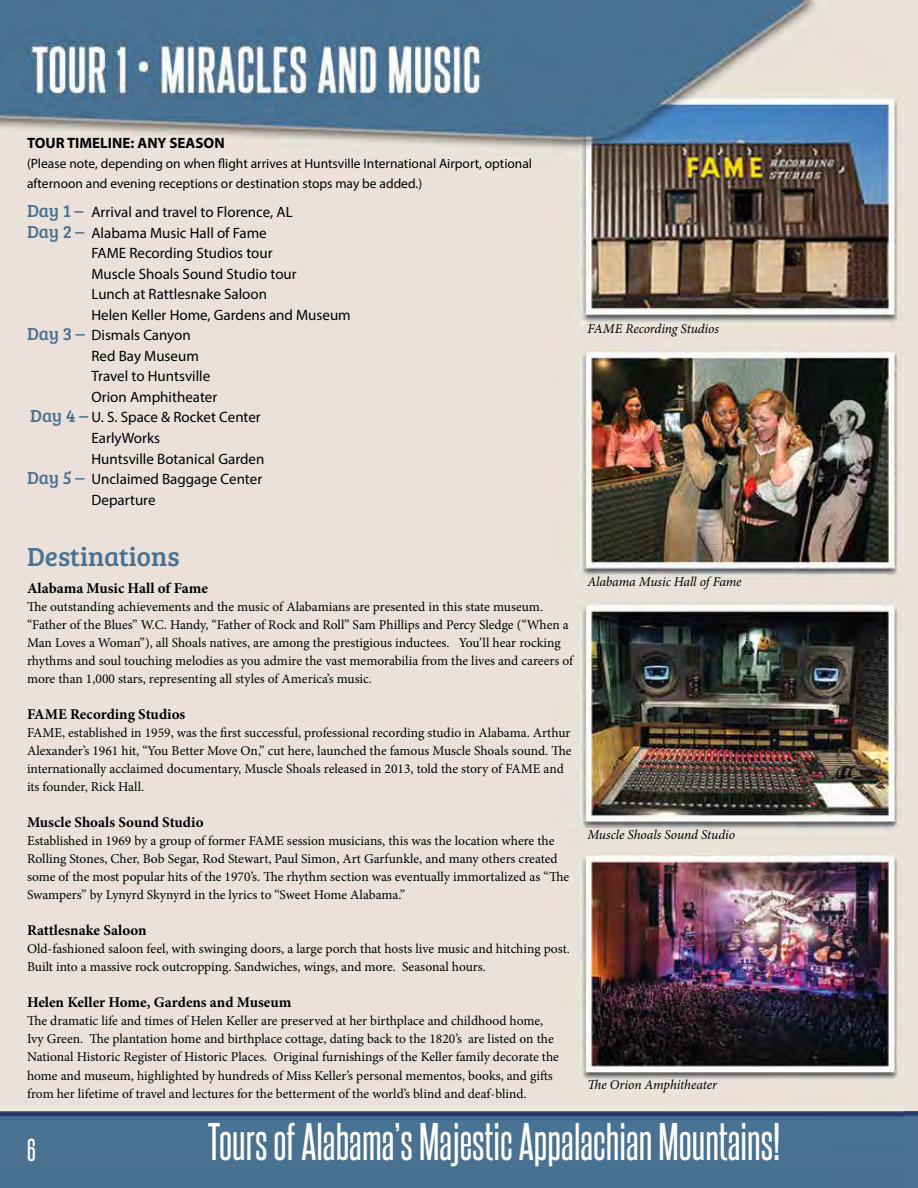
<style>
.page{position:relative;width:918px;height:1188px;background:#fff}
.page>*{position:absolute;margin:0;border:0;box-sizing:border-box;transform-origin:0 0}
.t1{font:45px "Steelfish Rg";color:#fff}
.t2{font:27px "Bree Serif";color:#497292}
.t3{font:27px "Steelfish Rg";color:#fff}
.t4{font:15px "Myriad Pro";color:#000}
.t5{font:700 15px "Minion Pro";color:#000}
.t6{font:700 15px "Myriad Pro";color:#000}
.t7{font:13.5px/18px "Minion Pro";letter-spacing:-.005em;color:#000}
.t8{font:13.5px/20.2px "Myriad Pro";color:#000}
.t9{font:italic 13.5px "Minion Pro";letter-spacing:-.01em;color:#000}
.s1{font-family:"Bree Serif";font-size:18px;color:#497292}
</style>
<div class="page">
<img style="left:0;top:0;width:904px;height:1188px">
<div style="left:904px;top:0;width:14px;height:1188px;background:#e9e3d9"></div>
<p class="t6" style="left:27px;top:133px;width:199px">TOUR TIMELINE: ANY SEASON</p>
<p class="t8" style="left:27px;top:153px;width:507px">(Please note, depending on when flight arrives at Huntsville International Airport, optional afternoon and evening receptions or destination stops may be added.)</p>
<p class="t4" style="left:27px;top:203px;width:267px"><span class="s1">Day 1 –</span> Arrival and travel to Florence, AL</p>
<p class="t4" style="left:27px;top:223px;width:241px"><span class="s1">Day 2 –</span> Alabama Music Hall of Fame</p>
<p class="t4" style="left:91px;top:244px;width:183px">FAME Recording Studios tour</p>
<p class="t4" style="left:91px;top:264px;width:207px">Muscle Shoals Sound Studio tour</p>
<p class="t4" style="left:91px;top:285px;width:177px">Lunch at Rattlesnake Saloon</p>
<p class="t4" style="left:91px;top:305px;width:261px">Helen Keller Home, Gardens and Museum</p>
<p class="t4" style="left:27px;top:326px;width:165px"><span class="s1">Day 3 –</span> Dismals Canyon</p>
<p class="t4" style="left:92px;top:347px;width:109px">Red Bay Museum</p>
<p class="t4" style="left:92px;top:367px;width:120px">Travel to Huntsville</p>
<p class="t4" style="left:92px;top:388px;width:127px">Orion Amphitheater</p>
<p class="t4" style="left:30px;top:408px;width:232px"><span class="s1">Day 4 –</span> U. S. Space &amp; Rocket Center</p>
<p class="t4" style="left:92px;top:429px;width:70px">EarlyWorks</p>
<p class="t4" style="left:92px;top:449px;width:174px">Huntsville Botanical Garden</p>
<p class="t4" style="left:27px;top:470px;width:237px"><span class="s1">Day 5 –</span> Unclaimed Baggage Center</p>
<p class="t4" style="left:92px;top:490px;width:66px">Departure</p>
<p class="t9" style="left:588px;top:320px;width:133px">FAME Recording Studios</p>
<h2 class="t2" style="left:27px;top:537px;width:154px">Destinations</h2>
<p class="t5" style="left:27px;top:578px;width:183px">Alabama Music Hall of Fame</p>
<p class="t7" style="left:27px;top:598px;width:548px">The outstanding achievements and the music of Alabamians are presented in this state museum. “Father of the Blues” W.C. Handy, “Father of Rock and Roll” Sam Phillips and Percy Sledge (“When a Man Loves a Woman”), all Shoals natives, are among the prestigious inductees. You’ll hear rocking rhythms and soul touching melodies as you admire the vast memorabilia from the lives and careers of more than 1,000 stars, representing all styles of America’s music.</p>
<p class="t5" style="left:27px;top:704px;width:160px">FAME Recording Studios</p>
<p class="t7" style="left:27px;top:724px;width:546px">FAME, established in 1959, was the first successful, professional recording studio in Alabama. Arthur Alexander’s 1961 hit, “You Better Move On,” cut here, launched the famous Muscle Shoals sound. The internationally acclaimed documentary, Muscle Shoals released in 2013, told the story of FAME and its founder, Rick Hall.</p>
<p class="t5" style="left:27px;top:812px;width:178px">Muscle Shoals Sound Studio</p>
<p class="t7" style="left:27px;top:832px;width:544px">Established in 1969 by a group of former FAME session musicians, this was the location where the Rolling Stones, Cher, Bob Segar, Rod Stewart, Paul Simon, Art Garfunkle, and many others created some of the most popular hits of the 1970’s. The rhythm section was eventually immortalized as “The Swampers” by Lynyrd Skynyrd in the lyrics to “Sweet Home Alabama.”</p>
<p class="t5" style="left:27px;top:920px;width:121px">Rattlesnake Saloon</p>
<p class="t7" style="left:27px;top:940px;width:544px">Old-fashioned saloon feel, with swinging doors, a large porch that hosts live music and hitching post.<br>Built into a massive rock outcropping. Sandwiches, wings, and more. Seasonal hours.</p>
<p class="t5" style="left:27px;top:992px;width:266px">Helen Keller Home, Gardens and Museum</p>
<p class="t7" style="left:27px;top:1012px;width:533px">The dramatic life and times of Helen Keller are preserved at her birthplace and childhood home, Ivy Green. The plantation home and birthplace cottage, dating back to the 1820’s are listed on the National Historic Register of Historic Places. Original furnishings of the Keller family decorate the home and museum, highlighted by hundreds of Miss Keller’s personal mementos, books, and gifts from her lifetime of travel and lectures for the betterment of the world’s blind and deaf-blind.</p>
<p class="t9" style="left:588px;top:572px;width:156px">Alabama Music Hall of Fame</p>
<p class="t9" style="left:588px;top:825px;width:149px">Muscle Shoals Sound Studio</p>
<p class="t9" style="left:588px;top:1075px;width:131px">The Orion Amphitheater</p>
<h2 class="t3" style="left:27px;top:1134px;width:10px">6</h2>
<h1 class="t1" style="left:208px;top:1114px;width:574px">Tours of Alabama’s Majestic Appalachian Mountains!</h1>
</div>
